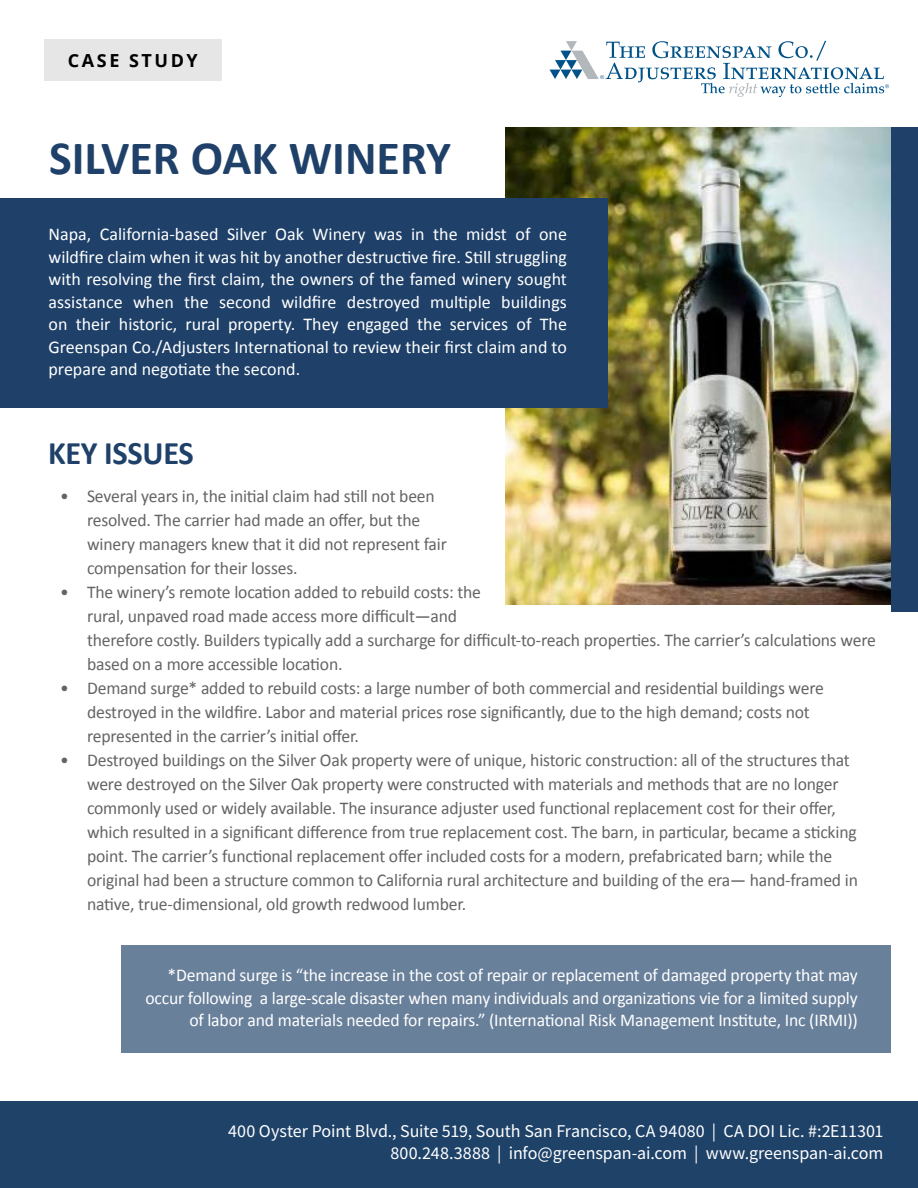
<style>
.page{position:relative;width:918px;height:1188px;background:#fff}
.page>*{position:absolute;margin:0;border:0;box-sizing:border-box;transform-origin:0 0}
.t1{font:700 48px "Calibri";color:#1f4169}
.t2{font:700 33px "Calibri";letter-spacing:-.01em;color:#1f4169}
.t3{font:18px/24px "Calibri";letter-spacing:-.01em;color:#636466}
.t4{font:18px/22.5px "Calibri";letter-spacing:-.01em;color:#fff;text-align:justify}
.t5{font:18px/21.6px "Source Sans Pro";letter-spacing:-.005em;color:#fff;text-align:right}
.t6{font:700 18px "Open Sans";letter-spacing:.14em;color:#000}
</style>
<div class="page">
<img style="left:506px;top:127px;width:412px;height:477px">
<div style="left:891px;top:128px;width:27px;height:484px;background:#1f4169"></div>
<div style="left:44px;top:40px;width:178px;height:41px;background:#e6e6e6"></div>
<svg style="left:550px;top:41px;width:339px;height:56px"></svg>
<div style="left:0;top:199px;width:608px;height:209px;background:#1f4169"></div>
<div style="left:0;top:1101px;width:918px;height:87px;background:#1f4269"></div>
<div style="left:122px;top:945px;width:769px;height:108px;background:#69809b"></div>
<p class="t6" style="left:68px;top:48px;width:131px">CASE STUDY</p>
<h1 class="t1" style="left:49px;top:124px;width:404px">SILVER OAK WINERY</h1>
<p class="t4" style="left:49px;top:222px;width:520px">Napa, California-based Silver Oak Winery was in the midst of one wildfire claim when it was hit by another destructive fire. Still struggling with resolving the first claim, the owners of the famed winery sought assistance when the second wildfire destroyed multiple buildings on their historic, rural property. They engaged the services of The Greenspan Co./Adjusters International to review their first claim and to prepare and negotiate the second.</p>
<h2 class="t2" style="left:48px;top:430px;width:147px">KEY ISSUES</h2>
<p class="t3" style="left:87px;top:483px;width:361px;text-indent:-27px">• Several years in, the initial claim had still not been resolved. The carrier had made an offer, but the winery managers knew that it did not represent fair compensation for their losses.</p>
<p class="t3" style="left:87px;top:579px;width:790px;text-indent:-27px">• The winery’s remote location added to rebuild costs: the<br>rural, unpaved road made access more difficult—and<br>therefore costly. Builders typically add a surcharge for difficult-to-reach properties. The carrier’s calculations were based on a more accessible location.</p>
<p class="t3" style="left:87px;top:675px;width:738px;text-indent:-27px">• Demand surge* added to rebuild costs: a large number of both commercial and residential buildings were destroyed in the wildfire. Labor and material prices rose significantly, due to the high demand; costs not represented in the carrier’s initial offer.</p>
<p class="t3" style="left:87px;top:747px;width:772px;text-indent:-27px">• Destroyed buildings on the Silver Oak property were of unique, historic construction: all of the structures that were destroyed on the Silver Oak property were constructed with materials and methods that are no longer commonly used or widely available. The insurance adjuster used functional replacement cost for their offer, which resulted in a significant difference from true replacement cost. The barn, in particular, became a sticking point. The carrier’s functional replacement offer included costs for a modern, prefabricated barn; while the original had been a structure common to California rural architecture and building of the era— hand-framed in native, true-dimensional, old growth redwood lumber.</p>
<p class="t4" style="left:145px;top:963px;width:714px;text-align:right">*Demand surge is “the increase in the cost of repair or replacement of damaged property that may occur following a large-scale disaster when many individuals and organizations vie for a limited supply of labor and materials needed for repairs.” (International Risk Management Institute, Inc (IRMI))</p>
<p class="t5" style="left:228px;top:1120px;width:657px">400 Oyster Point Blvd., Suite 519, South San Francisco, CA 94080 | CA DOI Lic. #:2E11301<br>800.248.3888 | info@greenspan-ai.com | www.greenspan-ai.com</p>
</div>
